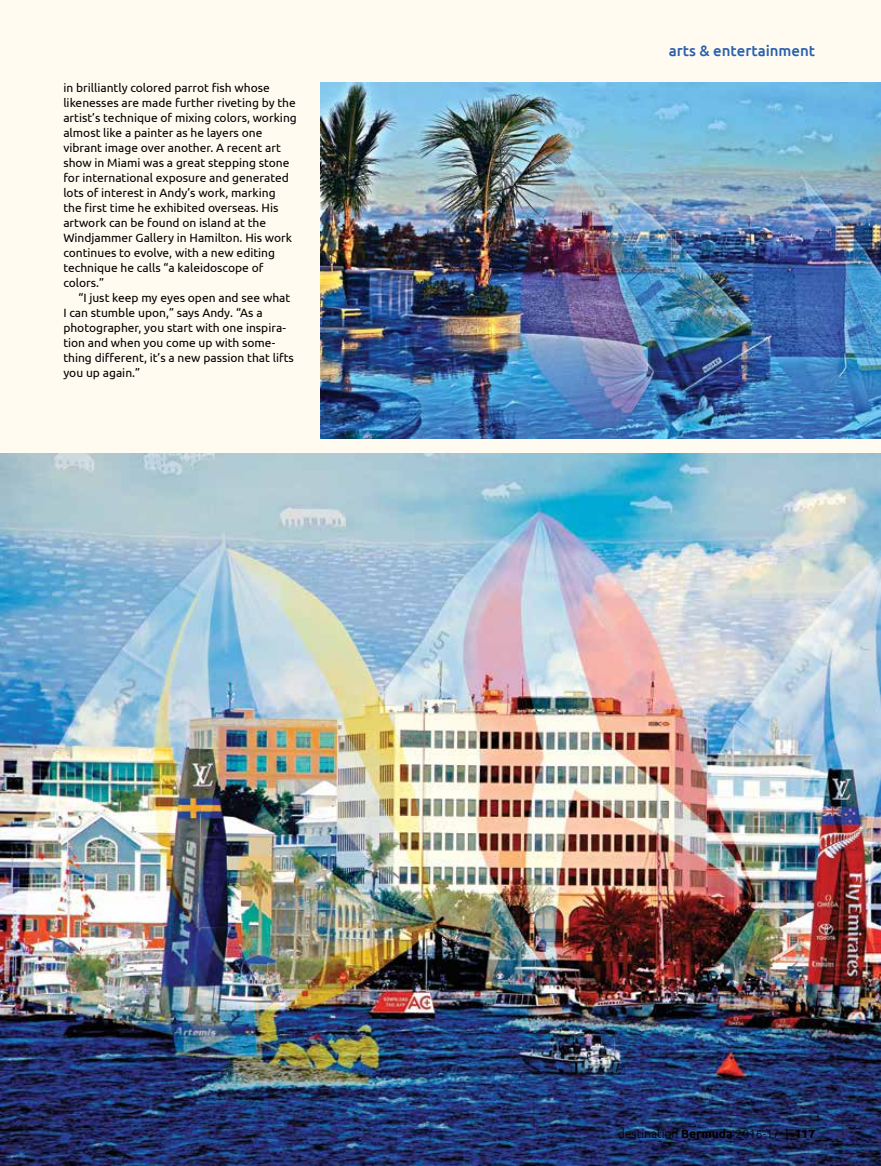
<style>
.page{position:relative;width:881px;height:1166px;background:#fff}
.page>*{position:absolute;margin:0;border:0;box-sizing:border-box;transform-origin:0 0}
.t1{font:500 15px "Ubuntu";color:#2960ad}
.t2{font:12px/15px "Ubuntu";color:#000}
.t3{font:300 12px "Ubuntu";color:#000}
.s1{font-weight:700}
</style>
<div class="page">
<div style="left:0;top:0;width:880px;height:1165px;background:#fffbf0"></div>
<img style="left:0;top:453px;width:880px;height:712px">
<img style="left:320px;top:82px;width:560px;height:356px">
<p class="t2" style="left:63px;top:79px;width:235px">in brilliantly colored parrot fish whose likenesses are made further riveting by the artist’s technique of mixing colors, working almost like a painter as he layers one vibrant image over another. A recent art show in Miami was a great stepping stone for international exposure and generated lots of interest in Andy’s work, marking the first time he exhibited overseas. His artwork can be found on island at the Windjammer Gallery in Hamilton. His work continues to evolve, with a new editing technique he calls “a kaleidoscope of colors.”</p>
<p class="t2" style="left:63px;top:289px;width:232px;text-indent:15px">“I just keep my eyes open and see what I can stumble upon,” says Andy. “As a photographer, you start with one inspira&shy;tion and when you come up with some&shy;thing different, it’s a new passion that lifts you up again.”</p>
<p class="t1" style="left:668px;top:41px;width:148px">arts &amp; entertainment</p>
<p class="t3" style="left:617px;top:1126px;width:199px">destination <span class="s1">Bermuda</span> 2016-17 | <span class="s1">117</span></p>
</div>
